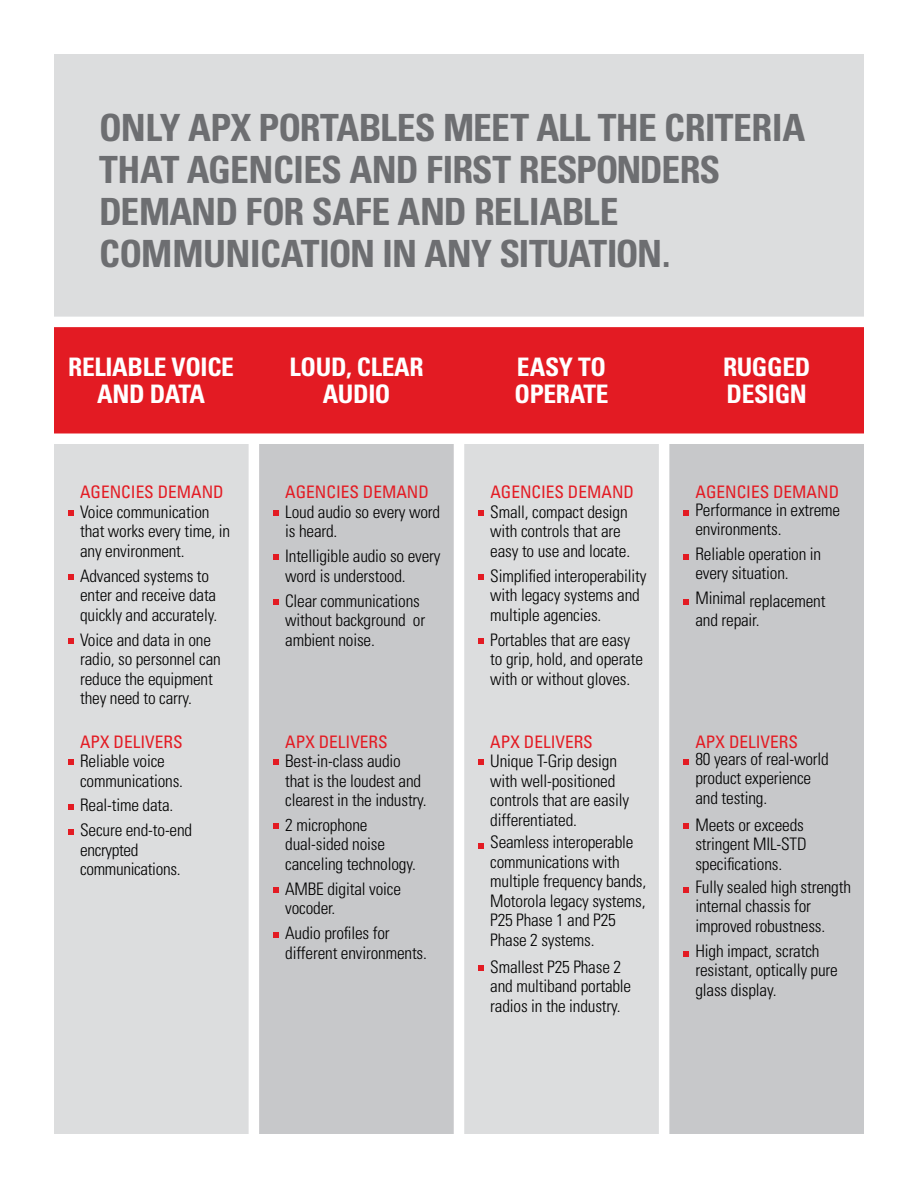
<style>
.page{position:relative;width:918px;height:1188px;background:#fff}
.page>*{position:absolute;margin:0;border:0;box-sizing:border-box;transform-origin:0 0}
.t1{font:700 condensed 37.5px "Univers";letter-spacing:-.02em;color:#6d6e71}
.t2{font:700 condensed 25.5px/27px "Univers";letter-spacing:-.015em;color:#fff;text-align:center}
.t3{font:300 condensed 17.25px/19.5px "Univers";letter-spacing:-.01em;color:#000}
.t4{font:condensed 17.25px "Univers";color:#e31b23}
</style>
<div class="page">
<div style="left:54px;top:54px;width:810px;height:278px;background:#dcddde"></div>
<div style="left:54px;top:381px;width:195px;height:753px;background:#dcddde"></div>
<div style="left:259px;top:381px;width:195px;height:753px;background:#c7c8ca"></div>
<div style="left:464px;top:381px;width:195px;height:753px;background:#dcddde"></div>
<div style="left:669px;top:381px;width:195px;height:753px;background:#c7c8ca"></div>
<svg style="left:68px;top:511px;width:5px;height:5px"></svg>
<svg style="left:68px;top:574px;width:5px;height:5px"></svg>
<svg style="left:68px;top:638px;width:5px;height:5px"></svg>
<svg style="left:68px;top:760px;width:5px;height:5px"></svg>
<svg style="left:68px;top:804px;width:5px;height:5px"></svg>
<svg style="left:68px;top:829px;width:5px;height:5px"></svg>
<div style="left:54px;top:321px;width:810px;height:119px;background:#e31b23"></div>
<svg style="left:273px;top:511px;width:5px;height:5px"></svg>
<svg style="left:273px;top:555px;width:5px;height:5px"></svg>
<svg style="left:273px;top:599px;width:5px;height:5px"></svg>
<svg style="left:273px;top:760px;width:5px;height:5px"></svg>
<svg style="left:273px;top:824px;width:5px;height:5px"></svg>
<svg style="left:273px;top:888px;width:5px;height:5px"></svg>
<svg style="left:273px;top:932px;width:5px;height:5px"></svg>
<svg style="left:478px;top:511px;width:5px;height:5px"></svg>
<svg style="left:478px;top:574px;width:5px;height:5px"></svg>
<svg style="left:478px;top:638px;width:5px;height:5px"></svg>
<svg style="left:478px;top:760px;width:5px;height:5px"></svg>
<svg style="left:478px;top:843px;width:5px;height:5px"></svg>
<svg style="left:478px;top:966px;width:5px;height:5px"></svg>
<svg style="left:683px;top:511px;width:5px;height:5px"></svg>
<svg style="left:683px;top:555px;width:5px;height:5px"></svg>
<svg style="left:683px;top:599px;width:5px;height:5px"></svg>
<svg style="left:683px;top:760px;width:5px;height:5px"></svg>
<svg style="left:683px;top:824px;width:5px;height:5px"></svg>
<svg style="left:683px;top:888px;width:5px;height:5px"></svg>
<svg style="left:683px;top:952px;width:5px;height:5px"></svg>
<div style="left:54px;top:434px;width:810px;height:10px;background:#fff"></div>
<div style="left:54px;top:317px;width:810px;height:10px;background:#fff"></div>
<h1 class="t1" style="left:99px;top:105px;width:42px">ONLY</h1>
<h1 class="t1" style="left:188px;top:105px;width:110px">APX PORTABLESMEET</h1>
<h1 class="t1" style="left:537px;top:105px;width:82px">ALL THE</h1>
<h1 class="t1" style="left:664px;top:105px;width:19px">CRITERIA</h1>
<h1 class="t1" style="left:99px;top:147px;width:18px">THAT</h1>
<h1 class="t1" style="left:187px;top:147px;width:63px">AGENCIES</h1>
<h1 class="t1" style="left:350px;top:147px;width:24px">AND</h1>
<h1 class="t1" style="left:426px;top:147px;width:18px">FIRST</h1>
<h1 class="t1" style="left:519px;top:147px;width:21px">RESPONDERS</h1>
<h1 class="t1" style="left:99px;top:189px;width:20px">DEMANDFOR</h1>
<h1 class="t1" style="left:312px;top:189px;width:20px">SAFE</h1>
<h1 class="t1" style="left:398px;top:189px;width:24px">AND</h1>
<h1 class="t1" style="left:474px;top:189px;width:19px">RELIABLE</h1>
<h1 class="t1" style="left:99px;top:231px;width:22px">COMMUNICATION</h1>
<h1 class="t1" style="left:383px;top:231px;width:17px">INANY</h1>
<h1 class="t1" style="left:499px;top:231px;width:19px">SITUATION</h1>
<h1 class="t1" style="left:662px;top:231px;width:10px">.</h1>
<h2 class="t2" style="left:68px;top:354px;width:167px">RELIABLE VOICE<br>AND DATA</h2>
<h2 class="t2" style="left:290px;top:354px;width:136px">LOUD, CLEAR<br>AUDIO</h2>
<h2 class="t2" style="left:514px;top:354px;width:96px;text-align:left">EASY TO<br>OPERATE</h2>
<h2 class="t2" style="left:723px;top:354px;width:89px;text-align:left">RUGGED<br>DESIGN</h2>
<p class="t4" style="left:80px;top:481px;width:145px">AGENCIES DEMAND</p>
<p class="t3" style="left:80px;top:502px;width:152px">Voice communication that works every time, in any environment.</p>
<p class="t3" style="left:80px;top:566px;width:139px">Advanced systems to enter and receive data quickly and accurately.</p>
<p class="t3" style="left:80px;top:630px;width:142px">Voice and data in one radio, so personnel can reduce the equipment they need to carry.</p>
<p class="t4" style="left:80px;top:731px;width:104px">APX DELIVERS</p>
<p class="t3" style="left:80px;top:751px;width:104px">Reliable voice communications.</p>
<p class="t3" style="left:80px;top:793px;width:114px;line-height:24.9px">Real-time data.<br>Secure end-to-end</p>
<p class="t3" style="left:80px;top:840px;width:102px">encrypted communications.</p>
<p class="t4" style="left:285px;top:481px;width:21px">AGENCIES</p>
<p class="t4" style="left:363px;top:481px;width:12px">DEMAND</p>
<p class="t3" style="left:285px;top:502px;width:157px">Loud audio so every word is heard.</p>
<p class="t3" style="left:285px;top:546px;width:157px">Intelligible audio so every word is understood.</p>
<p class="t3" style="left:285px;top:591px;width:142px">Clear communications without background or ambient noise.</p>
<p class="t4" style="left:285px;top:731px;width:43px">APX DELIVERS</p>
<p class="t3" style="left:285px;top:751px;width:143px">Best-in-class audio that is the loudest and clearest in the industry.</p>
<p class="t3" style="left:285px;top:815px;width:132px">2 microphone dual-sided noise canceling technology.</p>
<p class="t3" style="left:285px;top:879px;width:117px">AMBE digital voice vocoder.</p>
<p class="t3" style="left:285px;top:923px;width:143px">Audio profiles for different environments.</p>
<p class="t4" style="left:490px;top:481px;width:21px">AGENCIES</p>
<p class="t4" style="left:568px;top:481px;width:12px">DEMAND</p>
<p class="t3" style="left:490px;top:502px;width:141px">Small, compact design with controls that are easy to use and locate.</p>
<p class="t3" style="left:490px;top:566px;width:158px">Simplified interoperability with legacy systems and multiple agencies.</p>
<p class="t3" style="left:490px;top:630px;width:154px">Portables that are easy to grip, hold, and operate with or without gloves.</p>
<p class="t4" style="left:490px;top:731px;width:43px">APX DELIVERS</p>
<p class="t3" style="left:490px;top:751px;width:140px">Unique T-Grip design with well-positioned controls that are easily differentiated.</p>
<p class="t3" style="left:490px;top:832px;width:157px">Seamless interoperable communications with multiple frequency bands,<br>Motorola legacy systems,<br>P25 Phase 1 and P25<br>Phase 2 systems.</p>
<p class="t3" style="left:490px;top:957px;width:142px">Smallest P25 Phase 2 and multiband portable radios in the industry.</p>
<p class="t4" style="left:695px;top:481px;width:21px">AGENCIES</p>
<p class="t4" style="left:773px;top:481px;width:12px">DEMAND</p>
<p class="t3" style="left:695px;top:500px;width:146px">Performance in extreme environments.</p>
<p class="t3" style="left:695px;top:544px;width:127px">Reliable operation in every situation.</p>
<p class="t3" style="left:695px;top:591px;width:132px">Minimal replacement and repair.</p>
<p class="t4" style="left:695px;top:731px;width:43px">APX DELIVERS</p>
<p class="t3" style="left:695px;top:749px;width:135px">80 years of real-world product experience and testing.</p>
<p class="t3" style="left:695px;top:815px;width:113px">Meets or exceeds stringent MIL-STD specifications.</p>
<p class="t3" style="left:695px;top:877px;width:157px">Fully sealed high strength internal chassis for improved robustness.</p>
<p class="t3" style="left:695px;top:941px;width:144px">High impact, scratch resistant, optically pure glass display.</p>
</div>
